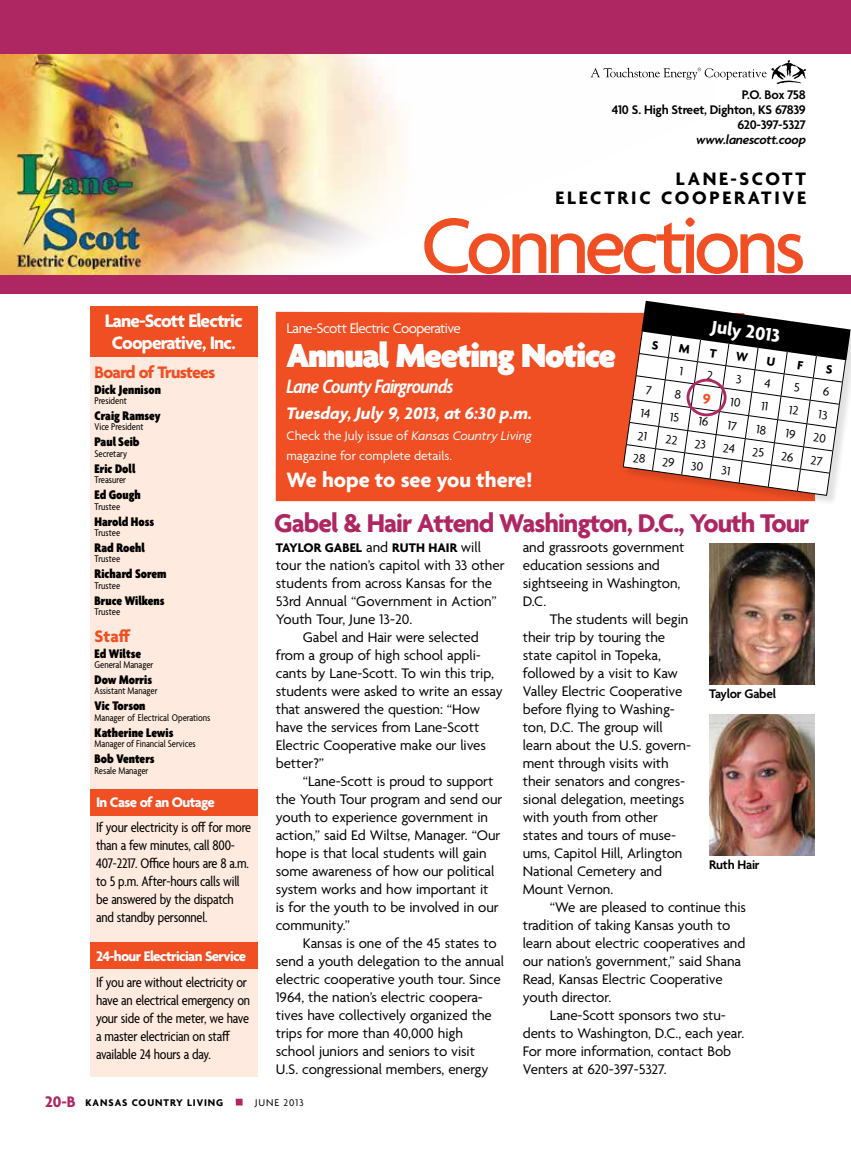
<style>
.page{position:relative;width:851px;height:1161px;background:#fff}
.page>*{position:absolute;margin:0;border:0;box-sizing:border-box;transform-origin:0 0}
.t1{font:500 85.5px "Agenda";letter-spacing:-.06em;color:#f04e23}
.t2{font:900 36px "Agenda";letter-spacing:-.035em;color:#fff}
.t3{font:700 27.75px "Agenda";letter-spacing:-.035em;color:#ae2763}
.t4{font:700 22.5px "Agenda";color:#fff}
.t5{font:italic 600 condensed 21px "Agenda";letter-spacing:-.03em;color:#fff}
.t6{font:700 19.65px "Agenda";color:#fff}
.t7{font:700 19.5px/22.5px "Agenda";color:#fff;text-align:center}
.t8{font:700 19.5px/19.5px "Agenda";letter-spacing:.14em;color:#000;text-align:right}
.t9{font:italic 700 18px "Agenda";color:#fff}
.t10{font:700 18px "Agenda";letter-spacing:-.04em;color:#f04e23}
.t11{font:15px/18px "Agenda";letter-spacing:-.005em;color:#000}
.t12{font:condensed 15px/18px "Agenda";letter-spacing:-.015em;color:#000}
.t13{font:700 15px "Agenda";letter-spacing:-.045em;color:#fff}
.t14{font:15px "Agenda";letter-spacing:-.04em;color:#fff}
.t15{font:900 condensed 13.5px "Agenda";color:#000}
.t16{font:600 13.5px/15px "Agenda";letter-spacing:-.02em;color:#000;text-align:right}
.t17{font:13.5px/19.8px "Agenda";color:#fff}
.t18{font:700 13.5px "Agenda";color:#000}
.t19{font:italic 600 13.5px "Agenda";letter-spacing:-.02em;color:#000}
.t20{font:condensed 10.5px "Agenda";color:#000}
.t21{font:700 10.5px "Agenda";letter-spacing:.09em;color:#000}
.t22{font:10.5px "Agenda";letter-spacing:.09em;color:#000}
.s1{font-style:italic}
.s2{font-weight:400;font-size:15px}
.s3{font-size:16.5px;color:#ae2763}
</style>
<div class="page">
<img style="left:0;top:54px;width:404px;height:221px">
<svg style="left:590px;top:60px;width:216px;height:25px"></svg>
<div style="left:0;top:275px;width:850px;height:19px;background:#ae2763"></div>
<div style="left:90px;top:335px;width:168px;height:742px;background:#feeade"></div>
<div style="left:90px;top:306px;width:168px;height:50px;background:#f04e23"></div>
<div style="left:90px;top:789px;width:168px;height:27px;background:#f04e23"></div>
<div style="left:90px;top:942px;width:168px;height:27px;background:#f04e23"></div>
<div style="left:276px;top:312px;width:348px;height:189px;background:#f04e23"></div>
<div style="left:624px;top:302px;width:226px;height:205px;background:#000;opacity:.12"></div>
<img style="left:709px;top:544px;width:105px;height:141px">
<img style="left:709px;top:715px;width:105px;height:140px">
<div style="left:236px;top:1099px;width:7px;height:7px;background:#ae2763"></div>
<div style="left:0;top:0;width:850px;height:54px;background:#ae2763"></div>
<svg style="left:622px;top:300px;width:228px;height:196px"></svg>
<p class="t16" style="left:611px;top:88px;width:196px">P.O. Box 758<br>410 S. High Street, Dighton, KS 67839<br>620-397-5327</p>
<p class="t19" style="left:696px;top:132px;width:111px">www.lanescott.coop</p>
<h3 class="t8" style="left:555px;top:170px;width:252px">Lane-Scott<br>El ectric cooperative</h3>
<h3 class="t7" style="left:105px;top:311px;width:140px">Lane-Scott Electric<br>Cooperative, Inc.</h3>
<p class="t10" style="left:94px;top:362px;width:122px">Board of Trustees</p>
<p class="t15" style="left:94px;top:382px;width:68px">Dick Jennison</p>
<p class="t20" style="left:94px;top:395px;width:34px">President</p>
<p class="t15" style="left:94px;top:408px;width:68px">Craig Ramsey</p>
<p class="t20" style="left:94px;top:421px;width:50px">Vice President</p>
<p class="t15" style="left:94px;top:435px;width:47px">Paul Seib</p>
<p class="t20" style="left:94px;top:448px;width:34px">Secretary</p>
<p class="t15" style="left:94px;top:461px;width:43px">Eric Doll</p>
<p class="t20" style="left:94px;top:474px;width:33px">Treasurer</p>
<p class="t15" style="left:94px;top:488px;width:48px">Ed Gough</p>
<p class="t20" style="left:94px;top:501px;width:27px">Trustee</p>
<p class="t15" style="left:94px;top:514px;width:61px">Harold Hoss</p>
<p class="t20" style="left:94px;top:527px;width:27px">Trustee</p>
<p class="t15" style="left:94px;top:540px;width:52px">Rad Roehl</p>
<p class="t20" style="left:94px;top:553px;width:27px">Trustee</p>
<p class="t15" style="left:94px;top:567px;width:73px">Richard Sorem</p>
<p class="t20" style="left:94px;top:580px;width:27px">Trustee</p>
<p class="t15" style="left:94px;top:593px;width:71px">Bruce Wilkens</p>
<p class="t20" style="left:94px;top:606px;width:27px">Trustee</p>
<p class="t10" style="left:94px;top:626px;width:38px">Staff</p>
<p class="t15" style="left:94px;top:646px;width:48px">Ed Wiltse</p>
<p class="t20" style="left:94px;top:659px;width:60px">General Manager</p>
<p class="t15" style="left:94px;top:672px;width:59px">Dow Morris</p>
<p class="t20" style="left:94px;top:685px;width:64px">Assistant Manager</p>
<p class="t15" style="left:94px;top:699px;width:52px">Vic Torson</p>
<p class="t20" style="left:94px;top:712px;width:117px">Manager of Electrical Operations</p>
<p class="t15" style="left:94px;top:725px;width:80px">Katherine Lewis</p>
<p class="t20" style="left:94px;top:738px;width:103px">Manager of Financial Services</p>
<p class="t15" style="left:94px;top:752px;width:61px">Bob Venters</p>
<p class="t20" style="left:94px;top:765px;width:55px">Resale Manager</p>
<p class="t13" style="left:96px;top:794px;width:120px">In Case of an Outage</p>
<p class="t12" style="left:96px;top:819px;width:156px">If your electricity is off for more than a few minutes, call 800-<br>407-2217. Office hours are 8 a.m. to 5 p.m. After-hours calls will be answered by the dispatch and standby personnel.</p>
<p class="t13" style="left:96px;top:948px;width:152px">24-hour Electrician Service</p>
<p class="t12" style="left:96px;top:974px;width:155px">If you are without electricity or have an electrical emergency on your side of the meter, we have a master electrician on staff available 24 hours a day.</p>
<h1 class="t1" style="left:421px;top:200px;width:386px">Connections</h1>
<p class="t14" style="left:286px;top:320px;width:176px">Lane-Scott Electric Cooperative</p>
<h2 class="t2" style="left:286px;top:336px;width:331px">Annual Meeting Notice</h2>
<h3 class="t5" style="left:286px;top:375px;width:168px">Lane County Fairgrounds</h3>
<p class="t9" style="left:286px;top:404px;width:247px">Tuesday, July 9, 2013, at 6:30 p.m.</p>
<p class="t17" style="left:286px;top:427px;width:247px">Check the July issue of <span class="s1">Kansas Country Living </span>magazine for complete details.</p>
<h3 class="t4" style="left:286px;top:467px;width:247px">We hope to see you there!</h3>
<h3 class="t6" style="left:713px;top:316px;width:71px;rotate:8deg">July 2013</h3>
<h3 class="t3" style="left:274px;top:509px;width:536px">Gabel &amp; Hair Attend Washington, D.C., Youth Tour</h3>
<p class="t18" style="left:276px;top:540px;width:207px">Taylor Gabel <span class="s2">and</span> Ruth Hair <span class="s2">will</span></p>
<p class="t11" style="left:276px;top:557px;width:230px">tour the nation’s capitol with 33 other</p>
<p class="t11" style="left:276px;top:575px;width:218px">students from across Kansas for the</p>
<p class="t11" style="left:276px;top:593px;width:222px">53rd Annual “Government in Action”</p>
<p class="t11" style="left:276px;top:611px;width:138px">Youth Tour, June 13-20.</p>
<p class="t11" style="left:303px;top:629px;width:177px">Gabel and Hair were selected</p>
<p class="t11" style="left:276px;top:647px;width:206px">from a group of high school appli-</p>
<p class="t11" style="left:276px;top:665px;width:220px">cants by Lane-Scott. To win this trip,</p>
<p class="t11" style="left:276px;top:683px;width:228px">students were asked to write an essay</p>
<p class="t11" style="left:276px;top:701px;width:206px">that answered the question: “How</p>
<p class="t11" style="left:276px;top:719px;width:205px">have the services from Lane-Scott</p>
<p class="t11" style="left:276px;top:737px;width:212px">Electric Cooperative make our lives</p>
<p class="t11" style="left:276px;top:755px;width:50px">better?”</p>
<p class="t11" style="left:303px;top:773px;width:192px">“Lane-Scott is proud to support</p>
<p class="t11" style="left:276px;top:791px;width:228px">the Youth Tour program and send our</p>
<p class="t11" style="left:276px;top:809px;width:214px">youth to experience government in</p>
<p class="t11" style="left:276px;top:827px;width:226px">action,” said Ed Wiltse, Manager. “Our</p>
<p class="t11" style="left:276px;top:845px;width:212px">hope is that local students will gain</p>
<p class="t11" style="left:276px;top:863px;width:220px">some awareness of how our political</p>
<p class="t11" style="left:276px;top:881px;width:214px">system works and how important it</p>
<p class="t11" style="left:276px;top:899px;width:224px">is for the youth to be involved in our</p>
<p class="t11" style="left:276px;top:917px;width:76px">community.”</p>
<p class="t11" style="left:303px;top:935px;width:195px">Kansas is one of the 45 states to</p>
<p class="t11" style="left:276px;top:953px;width:230px">send a youth delegation to the annual</p>
<p class="t11" style="left:276px;top:971px;width:226px">electric cooperative youth tour. Since</p>
<p class="t11" style="left:276px;top:989px;width:208px">1964, the nation’s electric coopera-</p>
<p class="t11" style="left:276px;top:1007px;width:217px">tives have collectively organized the</p>
<p class="t11" style="left:276px;top:1025px;width:189px">trips for more than 40,000 high</p>
<p class="t11" style="left:276px;top:1043px;width:201px">school juniors and seniors to visit</p>
<p class="t11" style="left:276px;top:1061px;width:214px">U.S. congressional members, energy</p>
<p class="t11" style="left:522px;top:539px;width:163px">and grassroots government education sessions and sightseeing in Washington,<br>D.C.</p>
<p class="t11" style="left:522px;top:611px;width:170px;text-indent:27px">The students will begin their trip by touring the state capitol in Topeka, followed by a visit to Kaw<br>Valley Electric Cooperative before flying to Washing&shy;ton, D.C. The group will learn about the U.S. govern&shy;ment through visits with their senators and congres&shy;sional delegation, meetings with youth from other states and tours of muse&shy;ums, Capitol Hill, Arlington<br>National Cemetery and<br>Mount Vernon.</p>
<p class="t11" style="left:522px;top:899px;width:225px;text-indent:27px">“We are pleased to continue this tradition of taking Kansas youth to learn about electric cooperatives and our nation’s government,” said Shana<br>Read, Kansas Electric Cooperative youth director.</p>
<p class="t11" style="left:522px;top:1007px;width:223px;text-indent:27px">Lane-Scott sponsors two stu&shy;dents to Washington, D.C., each year.<br>For more information, contact Bob<br>Venters at 620-397-5327.</p>
<p class="t16" style="left:709px;top:687px;width:69px">Taylor Gabel</p>
<p class="t16" style="left:709px;top:858px;width:52px">Ruth Hair</p>
<p class="t21" style="left:45px;top:1096px;width:176px"><span class="s3">20-B</span> Kansas Country Living</p>
<p class="t22" style="left:255px;top:1096px;width:12px">June</p>
<p class="t22" style="left:283px;top:1096px;width:22px">2013</p>
</div>
